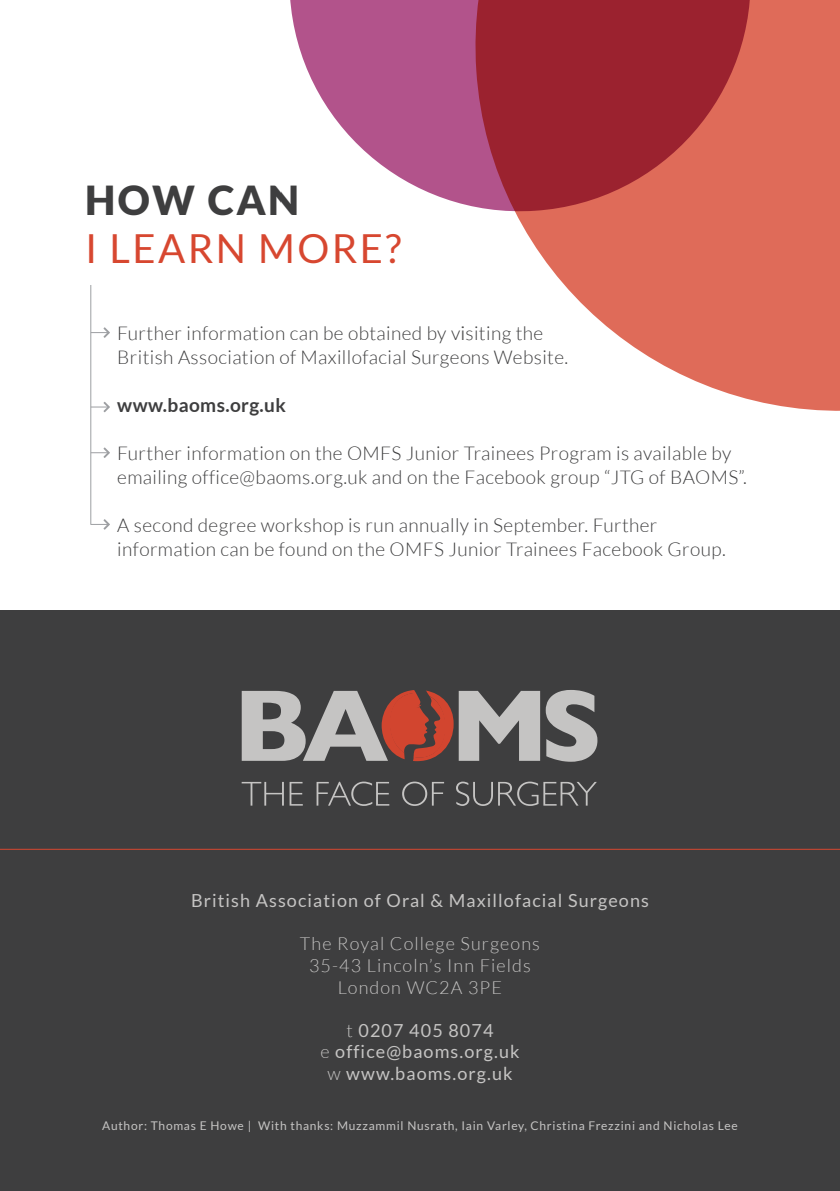
<style>
.page{position:relative;width:840px;height:1191px;background:#fff}
.page>*{position:absolute;margin:0;border:0;box-sizing:border-box;transform-origin:0 0}
.t1{font:40px "Lato";letter-spacing:.06em;color:#d74730}
.t2{font:900 40px "Lato";letter-spacing:.06em;color:#3e3e3f}
.t3{font:300 19px/24px "Lato";letter-spacing:.02em;color:#3e3e3f}
.t4{font:700 19px "Lato";letter-spacing:.02em;color:#3e3e3f}
.t5{font:18px "Lato";letter-spacing:.06em;color:#c5c4c3}
.t6{font:300 18px "Lato";letter-spacing:.06em;color:#c5c4c3}
.t7{font:12px "Lato";letter-spacing:.06em;color:#c5c4c3}
.s1{font-weight:300}
</style>
<div class="page">
<div style="left:0;top:610px;width:839px;height:581px;background:#3e3e3f"></div>
<svg style="left:241px;top:782px;width:61px;height:23px"></svg>
<svg style="left:316px;top:781px;width:73px;height:25px"></svg>
<svg style="left:402px;top:781px;width:42px;height:25px"></svg>
<svg style="left:456px;top:781px;width:36px;height:25px"></svg>
<svg style="left:498px;top:781px;width:98px;height:25px"></svg>
<svg style="left:241px;top:690px;width:356px;height:71px"></svg>
<svg style="left:290px;top:0;width:173px;height:204px;fill:#b2538b"></svg>
<svg style="left:463px;top:0;width:376px;height:411px;fill:#df6b59"></svg>
<hr style="left:90px;top:285px;width:1px;height:239px;background:#9d9fa2">
<svg style="left:91px;top:327px;width:19px;height:11px"></svg>
<svg style="left:91px;top:402px;width:19px;height:10px"></svg>
<svg style="left:91px;top:447px;width:19px;height:11px"></svg>
<svg style="left:91px;top:519px;width:19px;height:10px"></svg>
<hr style="left:0;top:848px;width:839px;height:1px;background:#d74730">
<p class="t2" style="left:85px;top:176px;width:215px">HOW CAN</p>
<p class="t1" style="left:85px;top:226px;width:318px">I LEARN MORE?</p>
<p class="t3" style="left:117px;top:321px;width:452px">Further information can be obtained by visiting the<br>British Association of Maxillofacial Surgeons Website.</p>
<p class="t4" style="left:117px;top:394px;width:170px">www.baoms.org.uk</p>
<p class="t3" style="left:117px;top:441px;width:630px">Further information on the OMFS Junior Trainees Program is available by emailing office@baoms.org.uk and on the Facebook group “JTG of BAOMS”.</p>
<p class="t3" style="left:117px;top:513px;width:609px">A second degree workshop is run annually in September. Further information can be found on the OMFS Junior Trainees Facebook Group.</p>
<p class="t5" style="left:191px;top:890px;width:459px">British Association of Oral &amp; Maxillofacial Surgeons</p>
<p class="t6" style="left:300px;top:934px;width:241px">The Royal College Surgeons</p>
<p class="t6" style="left:309px;top:956px;width:223px">35-43 Lincoln’s Inn Fields</p>
<p class="t6" style="left:338px;top:977px;width:165px">London WC2A 3PE</p>
<p class="t5" style="left:346px;top:1020px;width:148px"><span class="s1">t</span> 0207 405 8074</p>
<p class="t5" style="left:320px;top:1041px;width:200px"><span class="s1">e</span> office@baoms.org.uk</p>
<p class="t5" style="left:327px;top:1063px;width:187px"><span class="s1">w</span> www.baoms.org.uk</p>
<p class="t7" style="left:102px;top:1118px;width:636px">Author: Thomas E Howe | With thanks: Muzzammil Nusrath, Iain Varley, Christina Frezzini and Nicholas Lee</p>
</div>
